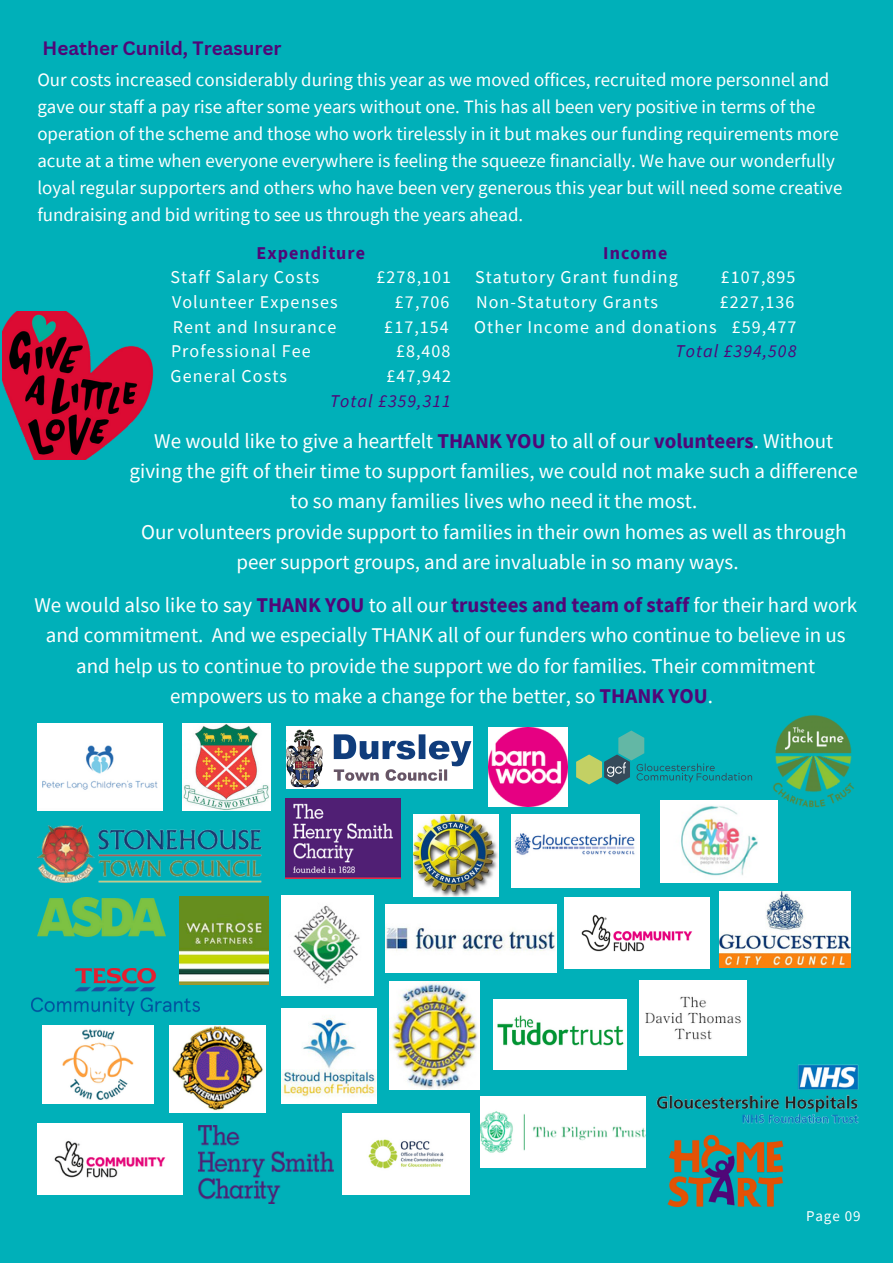
<style>
.page{position:relative;width:893px;height:1264px;background:#fff}
.page>*{position:absolute;margin:0;border:0;box-sizing:border-box;transform-origin:0 0}
.t1{font:21px/30.3px "Source Sans Pro";color:#fff;text-align:center}
.t2{font:18.9px/27px "Source Sans Pro";color:#fff}
.t3{font:700 18.9px "Canva Sans";color:#500778}
.t4{font:18px "Source Sans Pro";letter-spacing:.06em;color:#fff}
.t5{font:italic 18px "Source Sans Pro";letter-spacing:.06em;color:#500778}
.t6{font:700 18px "Source Sans Pro";letter-spacing:.06em;color:#500778}
.t7{font:15px "Source Sans Pro";letter-spacing:.06em;color:#fff}
.s1{font-weight:700;color:#500778}
</style>
<div class="page">
<div style="left:0;top:0;width:892px;height:1262px;background:#00b0b9"></div>
<img style="left:2px;top:311px;width:152px;height:149px">
<img style="left:37px;top:825px;width:224px;height:57px">
<img style="left:183px;top:723px;width:87px;height:88px">
<img style="left:285px;top:798px;width:116px;height:80px">
<img style="left:286px;top:726px;width:187px;height:62px">
<img style="left:37px;top:898px;width:129px;height:38px">
<img style="left:179px;top:896px;width:89px;height:88px">
<img style="left:31px;top:968px;width:169px;height:47px">
<img style="left:564px;top:897px;width:145px;height:71px">
<img style="left:489px;top:727px;width:78px;height:79px">
<img style="left:413px;top:814px;width:85px;height:82px">
<img style="left:385px;top:904px;width:171px;height:68px">
<img style="left:511px;top:814px;width:129px;height:73px">
<img style="left:656px;top:1064px;width:203px;height:60px">
<svg style="left:576px;top:730px;width:176px;height:54px"></svg>
<img style="left:660px;top:800px;width:117px;height:82px">
<img style="left:42px;top:1025px;width:112px;height:78px">
<img style="left:760px;top:715px;width:95px;height:99px">
<img style="left:281px;top:895px;width:92px;height:100px">
<img style="left:390px;top:981px;width:90px;height:108px">
<img style="left:494px;top:999px;width:132px;height:70px">
<img style="left:37px;top:723px;width:125px;height:88px">
<img style="left:170px;top:1025px;width:95px;height:87px">
<img style="left:198px;top:1125px;width:135px;height:78px">
<img style="left:281px;top:1008px;width:95px;height:95px">
<img style="left:480px;top:1096px;width:165px;height:70px">
<img style="left:640px;top:980px;width:106px;height:75px">
<img style="left:719px;top:891px;width:131px;height:76px">
<img style="left:37px;top:1123px;width:145px;height:71px">
<img style="left:667px;top:1134px;width:117px;height:74px">
<img style="left:343px;top:1113px;width:127px;height:81px">
<p class="t3" style="left:43px;top:35px;width:240px">Heather Cunild, Treasurer</p>
<p class="t2" style="left:37px;top:66px;width:806px">Our costs increased considerably during this year as we moved offices, recruited more personnel and gave our staff a pay rise after some years without one. This has all been very positive in terms of the operation of the scheme and those who work tirelessly in it but makes our funding requirements more acute at a time when everyone everywhere is feeling the squeeze financially. We have our wonderfully loyal regular supporters and others who have been very generous this year but will need some creative fundraising and bid writing to see us through the years ahead.</p>
<p class="t6" style="left:256px;top:241px;width:110px">Expenditure</p>
<p class="t4" style="left:170px;top:265px;width:150px">Staff Salary Costs</p>
<p class="t4" style="left:376px;top:265px;width:76px">£278,101</p>
<p class="t4" style="left:172px;top:290px;width:167px">Volunteer Expenses</p>
<p class="t4" style="left:395px;top:290px;width:56px">£7,706</p>
<p class="t4" style="left:173px;top:315px;width:165px">Rent and Insurance</p>
<p class="t4" style="left:384px;top:315px;width:66px">£17,154</p>
<p class="t4" style="left:171px;top:340px;width:141px">Professional Fee</p>
<p class="t4" style="left:396px;top:340px;width:56px">£8,408</p>
<p class="t4" style="left:171px;top:364px;width:118px">General Costs</p>
<p class="t4" style="left:386px;top:364px;width:66px">£47,942</p>
<p class="t5" style="left:330px;top:389px;width:122px">Total £359,311</p>
<p class="t6" style="left:603px;top:241px;width:66px">Income</p>
<p class="t4" style="left:475px;top:265px;width:204px">Statutory Grant funding</p>
<p class="t4" style="left:720px;top:265px;width:76px">£107,895</p>
<p class="t4" style="left:476px;top:290px;width:183px">Non-Statutory Grants</p>
<p class="t4" style="left:720px;top:290px;width:76px">£227,136</p>
<p class="t4" style="left:474px;top:315px;width:323px">Other Income and donations £59,477</p>
<p class="t5" style="left:675px;top:340px;width:122px">Total £394,508</p>
<p class="t1" style="left:130px;top:425px;width:729px">We would like to give a heartfelt <span class="s1">THANK YOU</span> to all of our <span class="s1">volunteers</span>. Without giving the gift of their time to support families, we could not make such a difference to so many families lives who need it the most.</p>
<p class="t1" style="left:141px;top:516px;width:706px">Our volunteers provide support to families in their own homes as well as through peer support groups, and are invaluable in so many ways.</p>
<p class="t1" style="left:34px;top:589px;width:824px">We would also like to say <span class="s1">THANK YOU</span> to all our <span class="s1">trustees and team of staff</span> for their hard work and commitment. And we especially THANK all of our funders who continue to believe in us and help us to continue to provide the support we do for families. Their commitment empowers us to make a change for the better, so <span class="s1">THANK YOU</span>.</p>
<p class="t7" style="left:806px;top:1206px;width:56px">Page 09</p>
</div>
